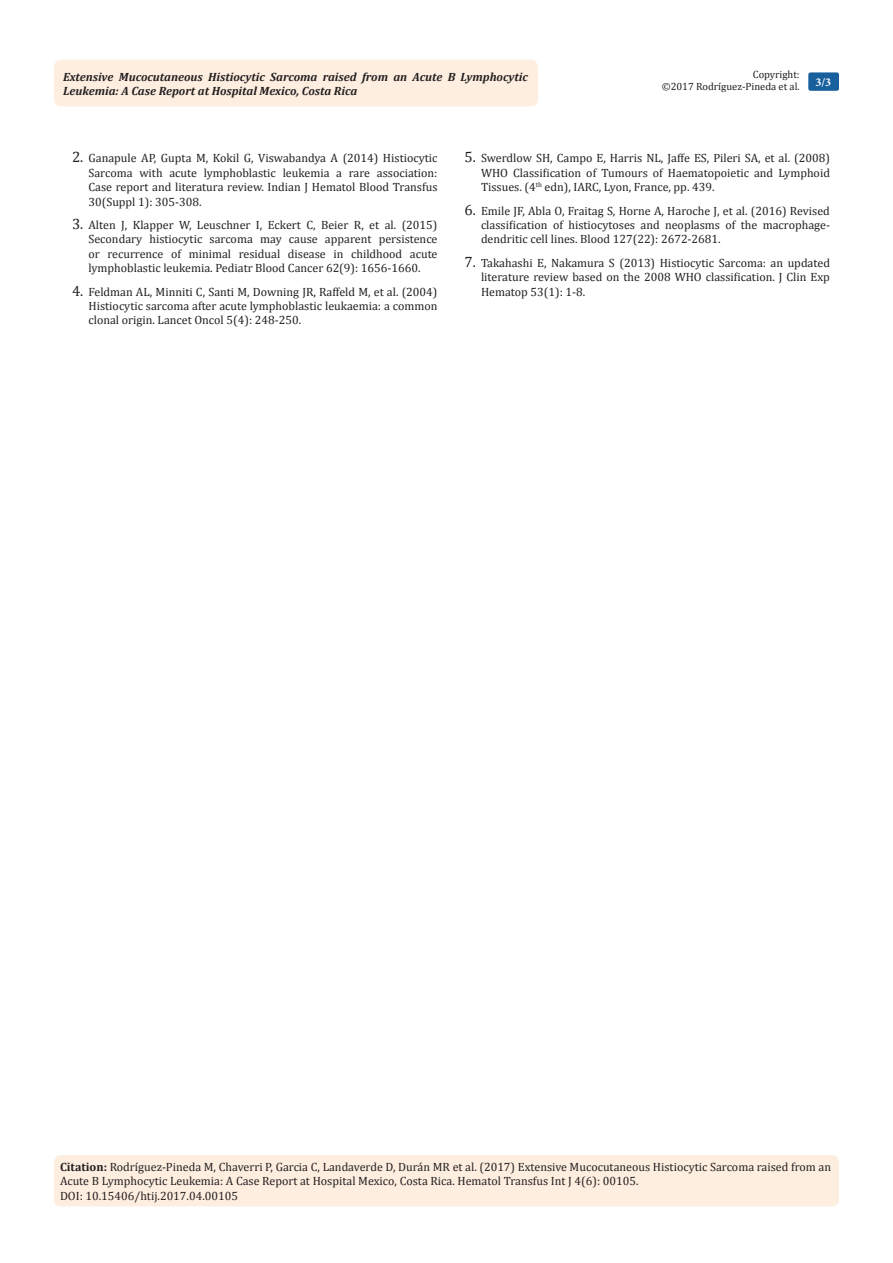
<style>
.page{position:relative;width:893px;height:1263px;background:#fff}
.page>*{position:absolute;margin:0;border:0;box-sizing:border-box;transform-origin:0 0}
.Citation{font:12px/14.4px "Cambria";color:#231f20;text-align:justify}
.t1{font:italic 700 12px/14.4px "Cambria";color:#231f20}
.t2{font:700 12px "Minion Pro";color:#fff}
.t3{font:10.5px/12.6px "Cambria";color:#231f20;text-align:right}
.s1{font-size:15px}
.s2{font-weight:700}
</style>
<div class="page">
<div style="left:54px;top:1155px;width:785px;height:51px;background:#feeee0;border-radius:7px"></div>
<div style="left:54px;top:60px;width:484px;height:46px;background:#feeee0;border-radius:8px"></div>
<div style="left:808px;top:72px;width:31px;height:19px;background:#18609d;border-radius:2px"></div>
<p class="t3" style="left:662px;top:68px;width:139px">Copyright:<br>©2017 Rodríguez-Pineda et al.</p>
<p class="t1" style="left:63px;top:69px;width:466px">Extensive Mucocutaneous Histiocytic Sarcoma raised from an Acute B Lymphocytic<br>Leukemia: A Case Report at Hospital Mexico, Costa Rica</p>
<p class="t2" style="left:815px;top:74px;width:17px">3/3</p>
<p class="Citation" style="left:88px;top:151px;width:350px;text-indent:-16px"><span class="s1">2.</span> Ganapule AP, Gupta M, Kokil G, Viswabandya A (2014) Histiocytic Sarcoma with acute lymphoblastic leukemia a rare association:<br>Case report and literatura review. Indian J Hematol Blood Transfus 30(Suppl 1): 305-308.</p>
<p class="Citation" style="left:88px;top:218px;width:350px;text-indent:-16px"><span class="s1">3.</span> Alten J, Klapper W, Leuschner I, Eckert C, Beier R, et al. (2015)<br>Secondary histiocytic sarcoma may cause apparent persistence or recurrence of minimal residual disease in childhood acute lymphoblastic leukemia. Pediatr Blood Cancer 62(9): 1656-1660.</p>
<p class="Citation" style="left:88px;top:284px;width:350px;text-indent:-16px"><span class="s1">4.</span> Feldman AL, Minniti C, Santi M, Downing JR, Raffeld M, et al. (2004)<br>Histiocytic sarcoma after acute lymphoblastic leukaemia: a common clonal origin. Lancet Oncol 5(4): 248-250.</p>
<p class="Citation" style="left:481px;top:151px;width:350px;text-indent:-16px"><span class="s1">5.</span> Swerdlow SH, Campo E, Harris NL, Jaffe ES, Pileri SA, et al. (2008)<br>WHO Classification of Tumours of Haematopoietic and Lymphoid Tissues. (4<sup>th</sup> edn), IARC, Lyon, France, pp. 439.</p>
<p class="Citation" style="left:481px;top:203px;width:350px;text-indent:-16px"><span class="s1">6.</span> Emile JF, Abla O, Fraitag S, Horne A, Haroche J, et al. (2016) Revised classification of histiocytoses and neoplasms of the macrophage&shy;dendritic cell lines. Blood 127(22): 2672-2681.</p>
<p class="Citation" style="left:481px;top:255px;width:350px;text-indent:-16px"><span class="s1">7.</span> Takahashi E, Nakamura S (2013) Histiocytic Sarcoma: an updated literature review based on the 2008 WHO classification. J Clin Exp Hematop 53(1): 1-8.</p>
<p class="Citation" style="left:60px;top:1159px;width:772px"><span class="s2">Citation:</span> Rodríguez-Pineda M, Chaverri P, Garcia C, Landaverde D, Durán MR et al. (2017) Extensive Mucocutaneous Histiocytic Sarcoma raised from an<br>Acute B Lymphocytic Leukemia: A Case Report at Hospital Mexico, Costa Rica. Hematol Transfus Int J 4(6): 00105.</p>
<p class="Citation" style="left:60px;top:1188px;width:180px">DOI: 10.15406/htij.2017.04.00105</p>
</div>
